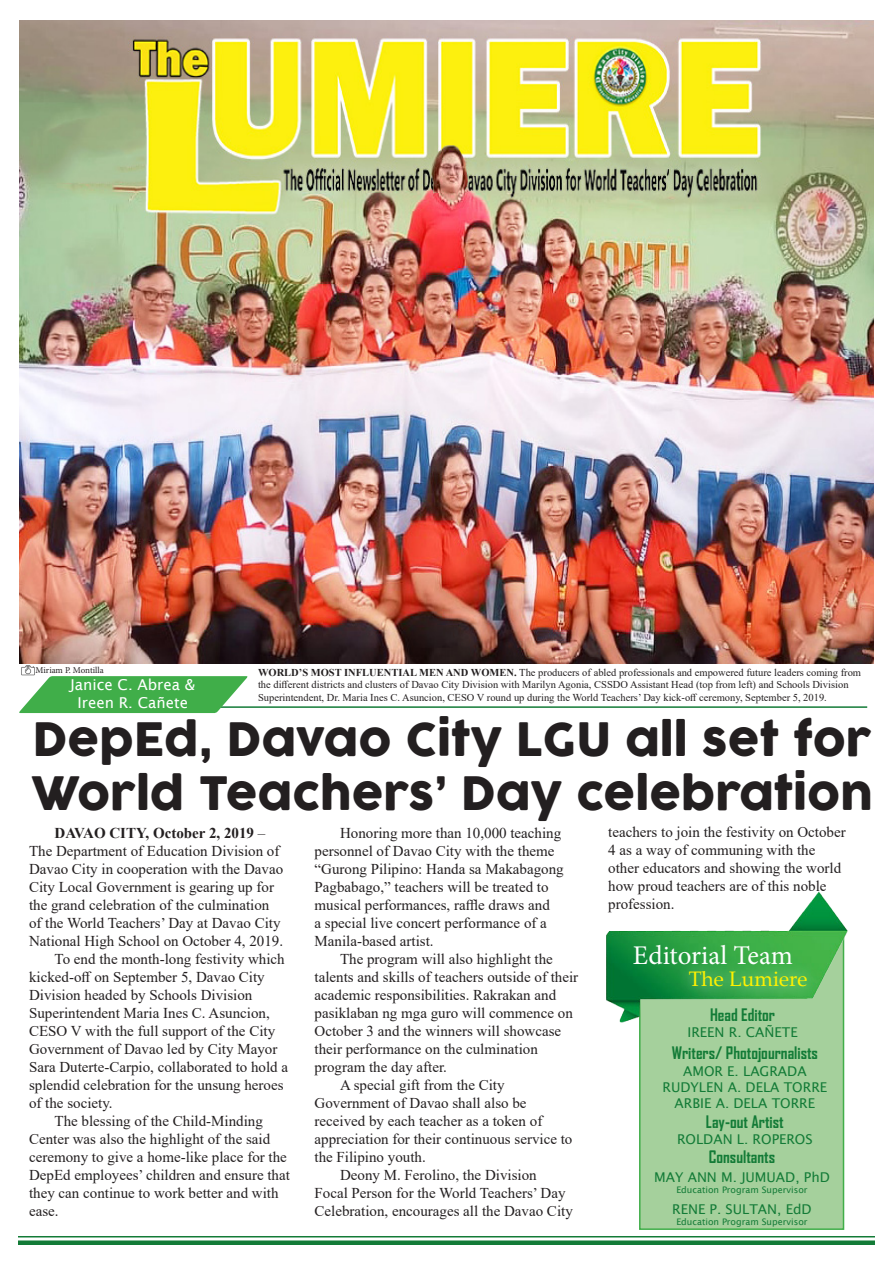
<style>
.page{position:relative;width:893px;height:1263px;background:#fff}
.page>*{position:absolute;margin:0;border:0;box-sizing:border-box;transform-origin:0 0}
.t1{font:45px/54px "COCOGOOSE";color:#231f20}
.t2{font:27px "Minion Pro";color:#fff}
.t3{font:21px "Palatino Linotype";color:#fff101}
.t4{font:700 16.5px "Agency FB";color:#137b37}
.t5{font:15px/18px "Times New Roman";color:#231f20}
.t6{font:15px "Lucida Sans";color:#fff}
.t7{font:13.5px "Lucida Sans";color:#137b37}
.t8{font:10.5px/12.6px "Times New Roman";color:#231f20}
.t9{font:9px "Lucida Sans";color:#137b37}
.t10{font:9px "Minion Pro";color:#231f20}
.s1{font-weight:700}
</style>
<div class="page">
<hr style="left:18px;top:1236px;width:857px;height:1px;background:#137b37">
<div style="left:18px;top:1240px;width:857px;height:5px;background:#137b37"></div>
<hr style="left:36px;top:706px;width:831px;height:2px;background:#137b37">
<svg style="left:19px;top:676px;width:229px;height:37px;background:#58b860"></svg>
<img style="left:20px;top:21px;width:853px;height:643px">
<div style="left:639px;top:932px;width:205px;height:298px;background:#a5d09c;border:2px solid #40ae49"></div>
<img style="left:606px;top:891px;width:242px;height:142px">
<div style="left:674px;top:955px;width:148px;height:48px;background:#fff;opacity:.75"></div>
<img style="left:20px;top:665px;width:16px;height:13px">
<p class="t10" style="left:36px;top:664px;width:70px">Miriam P. Montilla</p>
<p class="t6" style="left:70px;top:676px;width:126px">Janice C. Abrea &amp;</p>
<p class="t6" style="left:78px;top:694px;width:112px">Ireen R. Cañete</p>
<p class="t8" style="left:258px;top:665px;width:605px"><span class="s1">WORLD’S MOST INFLUENTIAL MEN AND WOMEN.</span> The producers of abled professionals and empowered future leaders coming from the different districts and clusters of Davao City Division with Marilyn Agonia, CSSDO Assistant Head (top from left) and Schools Division<br>Superintendent, Dr. Maria Ines C. Asuncion, CESO V round up during the World Teachers’ Day kick-off ceremony, September 5, 2019.</p>
<p class="t1" style="left:32px;top:713px;width:843px">DepEd, Davao City LGU all set for<br>World Teachers’ Day celebration</p>
<p class="t5" style="left:29px;top:824px;width:256px;text-indent:25px"><span class="s1">DAVAO CITY, October 2, 2019</span> – The Department of Education Division of Davao City in cooperation with the Davao City Local Government is gearing up for the grand celebration of the culmination of the World Teachers’ Day at Davao City National High School on October 4, 2019.</p>
<p class="t5" style="left:29px;top:950px;width:261px;text-indent:25px">To end the month-long festivity which kicked-off on September 5, Davao City Division headed by Schools Division Superintendent Maria Ines C. Asuncion, CESO V with the full support of the City Government of Davao led by City Mayor Sara Duterte-Carpio, collaborated to hold a splendid celebration for the unsung heroes of the society.</p>
<p class="t5" style="left:29px;top:1112px;width:262px;text-indent:25px">The blessing of the Child-Minding Center was also the highlight of the said ceremony to give a home-like place for the DepEd employees’ children and ensure that they can continue to work better and with ease.</p>
<p class="t5" style="left:315px;top:824px;width:251px;text-indent:26px">Honoring more than 10,000 teaching personnel of Davao City with the theme “Gurong Pilipino: Handa sa Makabagong Pagbabago,” teachers will be treated to musical performances, raffle draws and<br>a special live concert performance of a Manila-based artist.</p>
<p class="t5" style="left:315px;top:950px;width:265px;text-indent:26px">The program will also highlight the talents and skills of teachers outside of their academic responsibilities. Rakrakan and pasiklaban ng mga guro will commence on October 3 and the winners will showcase their performance on the culmination program the day after.</p>
<p class="t5" style="left:315px;top:1076px;width:259px;text-indent:26px">A special gift from the City<br>Government of Davao shall also be received by each teacher as a token of appreciation for their continuous service to the Filipino youth.</p>
<p class="t5" style="left:315px;top:1166px;width:260px;text-indent:26px">Deony M. Ferolino, the Division<br>Focal Person for the World Teachers’ Day<br>Celebration, encourages all the Davao City</p>
<p class="t5" style="left:608px;top:822px;width:239px">teachers to join the festivity on October<br>4 as a way of communing with the other educators and showing the world how proud teachers are of this noble profession.</p>
<p class="t2" style="left:633px;top:937px;width:161px">Editorial Team</p>
<p class="t3" style="left:689px;top:964px;width:120px">The Lumiere</p>
<p class="t4" style="left:710px;top:1004px;width:67px">Head Editor</p>
<p class="t7" style="left:687px;top:1024px;width:112px">IREEN R. CAÑETE</p>
<p class="t4" style="left:672px;top:1043px;width:148px">Writers/ Photojournalists</p>
<p class="t7" style="left:683px;top:1063px;width:125px">AMOR E. LAGRADA</p>
<p class="t7" style="left:662px;top:1079px;width:166px">RUDYLEN A. DELA TORRE</p>
<p class="t7" style="left:675px;top:1095px;width:142px">ARBIE A. DELA TORRE</p>
<p class="t4" style="left:706px;top:1111px;width:79px">Lay-out Artist</p>
<p class="t7" style="left:677px;top:1131px;width:137px">ROLDAN L. ROPEROS</p>
<p class="t4" style="left:709px;top:1146px;width:68px">Consultants</p>
<p class="t7" style="left:654px;top:1170px;width:177px">MAY ANN M. JUMUAD, PhD</p>
<p class="t9" style="left:676px;top:1185px;width:133px">Education Program Supervisor</p>
<p class="t7" style="left:672px;top:1201px;width:141px">RENE P. SULTAN, EdD</p>
<p class="t9" style="left:676px;top:1216px;width:133px">Education Program Supervisor</p>
</div>
